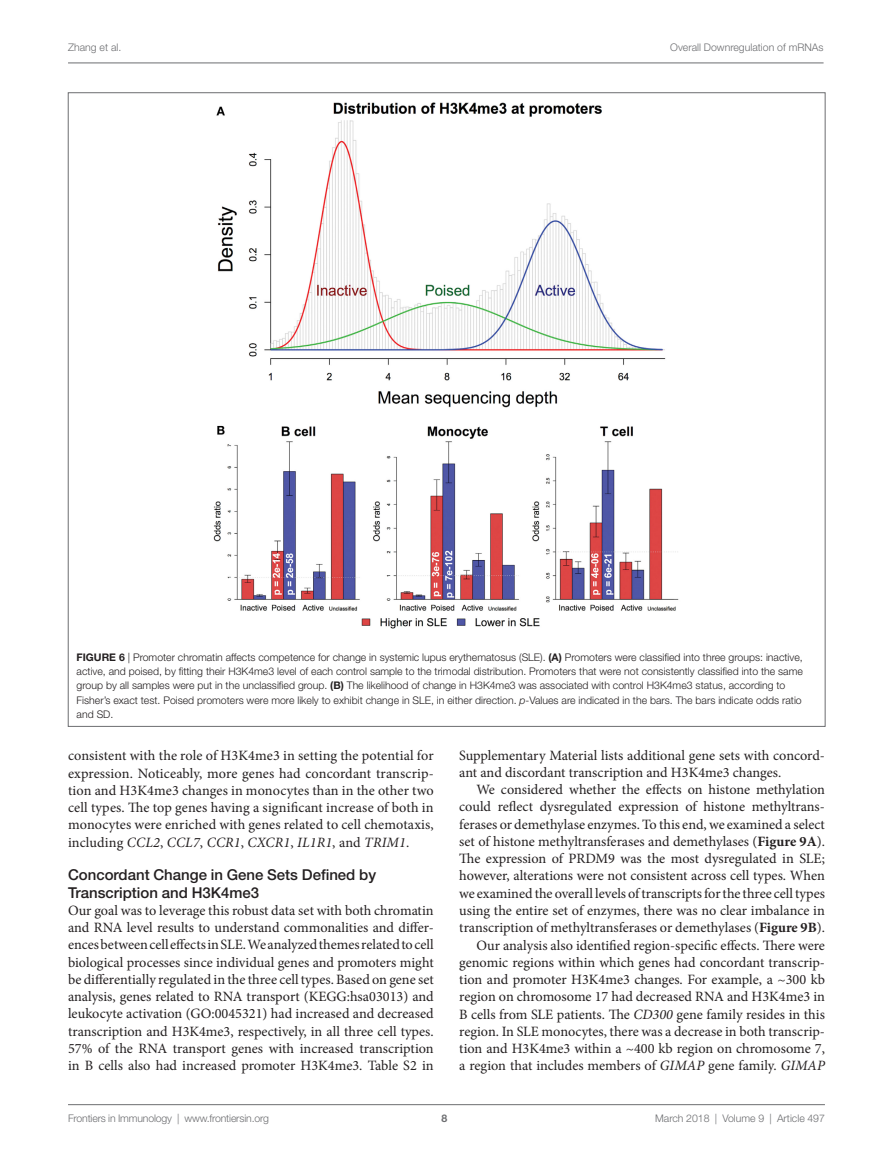
<style>
.page{position:relative;width:893px;height:1170px;background:#fff}
.page>*{position:absolute;margin:0;border:0;box-sizing:border-box;transform-origin:0 0}
.t1{font:500 15px/18px "Helvetica Neue LT Std";color:#231f20}
.t2{font:14.25px/17.2px "Minion Pro";color:#231f20;text-align:justify}
.t3{font:300 10.5px/14.2px "Helvetica Neue LT Std";color:#231f20}
.t4{font:300 10.5px "Helvetica Neue LT Std";color:#6c6d70}
.t5{font:700 10.5px "Helvetica Neue LT Std";color:#6c6d70}
.s1{font-weight:700}
.s2{font-style:italic}
</style>
<div class="page">
<img style="left:213px;top:102px;width:466px;height:527px">
<hr style="left:68px;top:63px;width:756px;height:1px;background:#6c6d70">
<hr style="left:68px;top:1104px;width:757px;height:1px;background:#6c6d70">
<p class="t4" style="left:68px;top:41px;width:55px">Zhang et al.</p>
<p class="t4" style="left:670px;top:41px;width:155px">Overall Downregulation of mRNAs</p>
<p class="t3" style="left:77px;top:649px;width:728px"><span class="s1">FIGURE 6</span> | Promoter chromatin affects competence for change in systemic lupus erythematosus (SLE). <span class="s1">(A)</span> Promoters were classified into three groups: inactive, active, and poised, by fitting their H3K4me3 level of each control sample to the trimodal distribution. Promoters that were not consistently classified into the same group by all samples were put in the unclassified group. <span class="s1">(B)</span> The likelihood of change in H3K4me3 was associated with control H3K4me3 status, according to Fisher’s exact test. Poised promoters were more likely to exhibit change in SLE, in either direction. <span class="s2">p</span>-Values are indicated in the bars. The bars indicate odds ratio and SD.</p>
<p class="t2" style="left:68px;top:747px;width:367px">consistent with the role of H3K4me3 in setting the potential for expression. Noticeably, more genes had concordant transcrip&shy;tion and H3K4me3 changes in monocytes than in the other two cell types. The top genes having a significant increase of both in monocytes were enriched with genes related to cell chemotaxis, including <span class="s2">CCL2</span>, <span class="s2">CCL7</span>, <span class="s2">CCR1</span>, <span class="s2">CXCR1</span>, <span class="s2">IL1R1</span>, and <span class="s2">TRIM1</span>.</p>
<p class="t1" style="left:68px;top:865px;width:310px">Concordant Change in Gene Sets Defined by<br>Transcription and H3K4me3</p>
<p class="t2" style="left:68px;top:901px;width:367px">Our goal was to leverage this robust data set with both chromatin and RNA level results to understand commonalities and differ&shy;ences between cell effects in SLE. We analyzed themes related to cell biological processes since individual genes and promoters might be differentially regulated in the three cell types. Based on gene set analysis, genes related to RNA transport (KEGG:hsa03013) and leukocyte activation (GO:0045321) had increased and decreased transcription and H3K4me3, respectively, in all three cell types.<br>57% of the RNA transport genes with increased transcription in B cells also had increased promoter H3K4me3. Table S2 in</p>
<p class="t2" style="left:459px;top:746px;width:367px">Supplementary Material lists additional gene sets with concord&shy;ant and discordant transcription and H3K4me3 changes.</p>
<p class="t2" style="left:459px;top:781px;width:367px;text-align:right">We considered whether the effects on histone methylation could reflect dysregulated expression of histone methyltrans&shy;ferases or demethylase enzymes. To this end, we examined a select set of histone methyltransferases and demethylases (<span class="s1">Figure 9A</span>).<br>The expression of PRDM9 was the most dysregulated in SLE; however, alterations were not consistent across cell types. When we examined the overall levels of transcripts for the three cell types using the entire set of enzymes, there was no clear imbalance in transcription of methyltransferases or demethylases (<span class="s1">Figure 9B</span>).<br>Our analysis also identified region-specific effects. There were genomic regions within which genes had concordant transcrip&shy;tion and promoter H3K4me3 changes. For example, a ~300 kb region on chromosome 17 had decreased RNA and H3K4me3 in B cells from SLE patients. The <span class="s2">CD300</span> gene family resides in this region. In SLE monocytes, there was a decrease in both transcrip&shy;tion and H3K4me3 within a ~400 kb region on chromosome 7, a region that includes members of <span class="s2">GIMAP</span> gene family. <span class="s2">GIMAP</span></p>
<p class="t4" style="left:68px;top:1111px;width:203px">Frontiers in Immunology | www.frontiersin.org</p>
<p class="t4" style="left:655px;top:1111px;width:171px">March 2018 | Volume 9 | Article 497</p>
<p class="t5" style="left:441px;top:1111px;width:7px">8</p>
</div>
